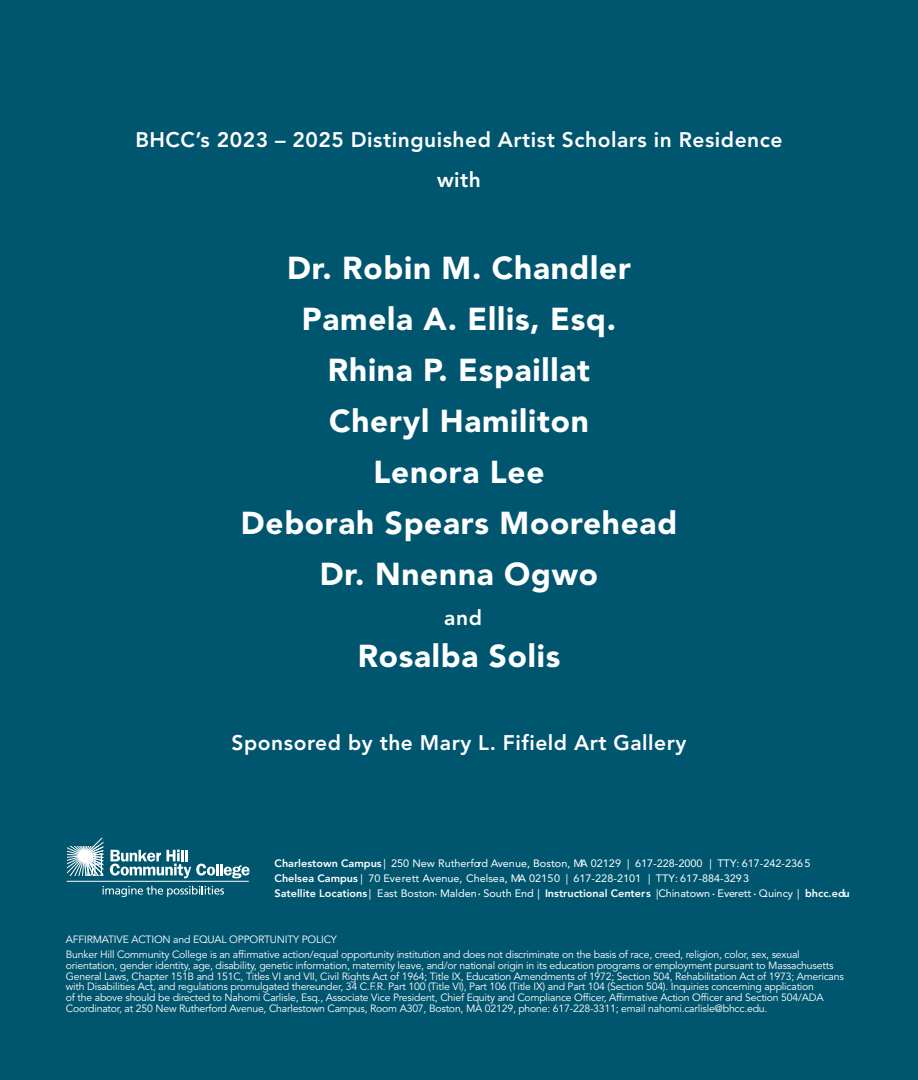
<style>
.page{position:relative;width:918px;height:1080px;background:#00566f}
.page>*{position:absolute;margin:0;border:0;box-sizing:border-box;transform-origin:0 0}
.stripe_type_new{font:900 31.5px "Avenir LT Std";letter-spacing:.025em;color:#fff}
.stripe_type_new-2{font:800 21px "Avenir LT Std";letter-spacing:.025em;color:#fff}
.t1{font:10.65px/15.3px "Avenir LT Std";color:#fff}
.disclaimer_text{font:10.5px/10.8px "Avenir LT Std";letter-spacing:-.02em;color:#fff}
.s1{font-weight:800}
.s2{font-size:4.65px}
</style>
<div class="page">
<svg style="left:67px;top:838px;width:37px;height:38px"></svg>
<svg style="left:110px;top:850px;width:140px;height:28px"></svg>
<hr style="left:67px;top:881px;width:182px;height:1px;background:#fff">
<svg style="left:103px;top:886px;width:121px;height:11px"></svg>
<p class="stripe_type_new-2" style="left:135px;top:127px;width:649px">BHCC’s 2023 – 2025 Distinguished Artist Scholars in Residence</p>
<p class="stripe_type_new-2" style="left:437px;top:167px;width:45px">with</p>
<p class="stripe_type_new" style="left:287px;top:249px;width:345px">Dr. Robin M. Chandler</p>
<p class="stripe_type_new" style="left:302px;top:300px;width:316px">Pamela A. Ellis, Esq.</p>
<p class="stripe_type_new" style="left:328px;top:351px;width:264px">Rhina P. Espaillat</p>
<p class="stripe_type_new" style="left:329px;top:402px;width:261px">Cheryl Hamiliton</p>
<p class="stripe_type_new" style="left:373px;top:453px;width:173px">Lenora Lee</p>
<p class="stripe_type_new" style="left:241px;top:504px;width:438px">Deborah Spears Moorehead</p>
<p class="stripe_type_new" style="left:320px;top:555px;width:280px">Dr. Nnenna Ogwo</p>
<p class="stripe_type_new-2" style="left:444px;top:605px;width:39px">and</p>
<p class="stripe_type_new" style="left:358px;top:637px;width:204px">Rosalba Solis</p>
<p class="stripe_type_new-2" style="left:232px;top:730px;width:456px">Sponsored by the Mary L. Fifield Art Gallery</p>
<p class="t1" style="left:275px;top:855px;width:577px"><span class="s1">Charlestown Campus</span> | 250 New Rutherford Avenue, Boston, MA 02129 | 617-228-2000 | TTY: 617-242-2365<br><span class="s1">Chelsea Campus</span> | 70 Everett Avenue, Chelsea, MA 02150 | 617-228-2101 | TTY: 617-884-3293<br><span class="s1">Satellite Locations</span> | East Boston<span class="s2">•</span> Malden <span class="s2">•</span> South End | <span class="s1">Instructional Centers</span> |Chinatown <span class="s2">•</span> Everett <span class="s2">•</span> Quincy | <span class="s1">bhcc.edu</span></p>
<p class="disclaimer_text" style="left:66px;top:931px;width:735px;line-height:15.5px">AFFIRMATIVE ACTION and EQUAL OPPORTUNITY POLICY<br>Bunker Hill Community College is an affirmative action/equal opportunity institution and does not discriminate on the basis of race, creed, religion, color, sex, sexual</p>
<p class="disclaimer_text" style="left:66px;top:960px;width:780px">orientation, gender identity, age, disability, genetic information, maternity leave, and/or national origin in its education programs or employment pursuant to Massachusetts General Laws, Chapter 151B and 151C, Titles VI and VII, Civil Rights Act of 1964; Title IX, Education Amendments of 1972; Section 504, Rehabilitation Act of 1973; Americans with Disabilities Act, and regulations promulgated thereunder, 34 C.F.R. Part 100 (Title VI), Part 106 (Title IX) and Part 104 (Section 504). Inquiries concerning application<br>of the above should be directed to Nahomi Carlisle, Esq., Associate Vice President, Chief Equity and Compliance Officer, Affirmative Action Officer and Section 504/ADA Coordinator, at 250 New Rutherford Avenue, Charlestown Campus, Room A307, Boston, MA 02129, phone: 617-228-3311; email nahomi.carlisle@bhcc.edu.</p>
</div>
